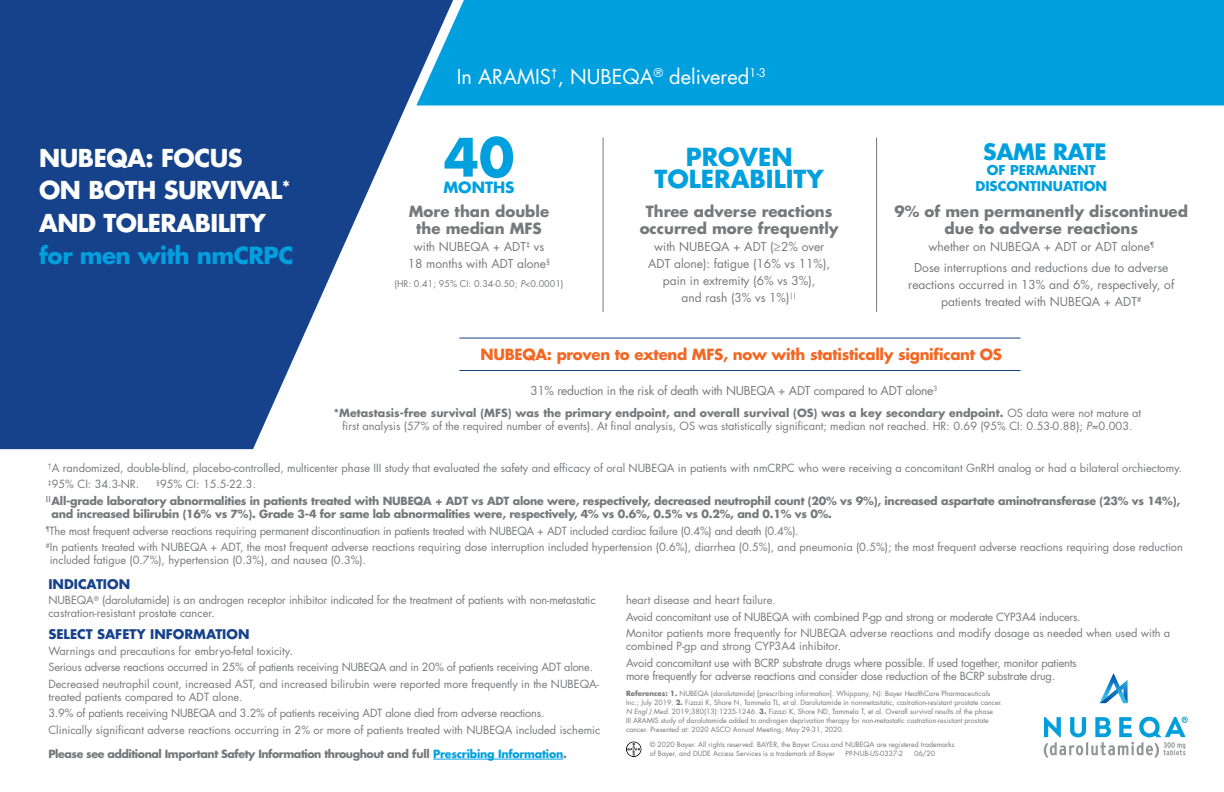
<style>
.page{position:relative;width:1224px;height:792px;background:#fff}
.page>*{position:absolute;margin:0;border:0;box-sizing:border-box;transform-origin:0 0}
.t1{font:700 51.5px "Futura Std";color:#00a0df}
.t2{font:700 24.2px/22px "Futura Std";color:#00a0df;text-align:center}
.t3{font:700 24px/32.8px "Futura Std";letter-spacing:-.02em;color:#fff}
.t4{font:700 23px "Futura Std";letter-spacing:-.02em;color:#00a0df}
.t5{font:700 22px "Futura Std";letter-spacing:-.02em;color:#00a0df}
.t6{font:20px "Futura Std";color:#fff}
.t7{font:700 15.1px "Futura Std";color:#00a0df}
.t8{font:700 15px/17px "Futura Std";color:#77787b;text-align:center}
.t9{font:700 15px "Futura Std";letter-spacing:-.02em;color:#f26723}
.t10{font:700 13.2px/15.4px "Futura Std";color:#00a0df;text-align:center}
.t11{font:700 13px "Futura Std";color:#15428a}
.t12{font:12px/17px "Futura Std";color:#77787b;text-align:center}
.t13{font:12px "Futura Std";letter-spacing:-.02em;color:#77787b}
.t14{font:11px/16.6px "Futura Std";color:#77787b}
.t15{font:11px/16.6px "Futura Std";letter-spacing:-.02em;color:#77787b}
.t16{font:700 11px/16.6px "Futura Std";letter-spacing:-.02em;color:#77787b}
.t17{font:700 11px "Futura Std";letter-spacing:-.04em;color:#77787b}
.t18{font:9px "Futura Std";color:#77787b}
.t19{font:7px/9px "Futura Std";color:#77787b}
.s1{font-weight:700}
.s2{font-style:italic}
.s3{font-weight:400}
.s4{color:#00a0df}
</style>
<div class="page">
<svg style="left:1044px;top:717px;width:144px;height:41px"></svg>
<svg style="left:1100px;top:673px;width:28px;height:30px"></svg>
<svg style="left:626px;top:742px;width:15px;height:15px"></svg>
<hr style="left:603px;top:137px;width:1px;height:175px;background:#77787b">
<hr style="left:876px;top:137px;width:1px;height:175px;background:#77787b">
<hr style="left:459px;top:338px;width:562px;height:1px;background:#15428a">
<hr style="left:459px;top:370px;width:562px;height:1px;background:#15428a">
<hr style="left:433px;top:759px;width:130px;height:1px;background:#00a0df">
<div style="left:453px;top:0;width:771px;height:105px;background:#00a0df"></div>
<svg style="left:0;top:0;width:453px;height:449px;fill:#15428a"></svg>
<h3 class="t3" style="left:39px;top:141px;width:253px">NUBEQA: FOCUS<br>ON BOTH SURVIVAL<sup>*<br></sup>AND TOLERABILITY</h3>
<h3 class="t4" style="left:39px;top:240px;width:256px">for men with nmCRPC</h3>
<h3 class="t6" style="left:457px;top:64px;width:311px">In ARAMIS<sup>†</sup>, NUBEQA<sup>®</sup> delivered<sup>1-3</sup></h3>
<h1 class="t1" style="left:444px;top:123px;width:72px">40</h1>
<h2 class="t2" style="left:655px;top:145px;width:171px">PROVEN<br>TOLERABILITY</h2>
<h3 class="t5" style="left:983px;top:137px;width:125px">SAME RATE</h3>
<p class="t10" style="left:975px;top:163px;width:133px">OF PERMANENT<br>DISCONTINUATION</p>
<h3 class="t8" style="left:895px;top:203px;width:295px">9% of men permanently discontinued due to adverse reactions</h3>
<p class="t12" style="left:914px;top:236px;width:256px;line-height:21.5px">whether on NUBEQA + ADT or ADT alone<sup>¶<br></sup>Dose interruptions and reductions due to adverse</p>
<p class="t12" style="left:908px;top:277px;width:267px">reactions occurred in 13% and 6%, respectively, of patients treated with NUBEQA + ADT<sup>#</sup></p>
<h3 class="t9" style="left:480px;top:344px;width:523px">NUBEQA: proven to extend MFS, now with statistically significant OS</h3>
<p class="t13" style="left:530px;top:383px;width:409px">31% reduction in the risk of death with NUBEQA + ADT compared to ADT alone<sup>3</sup></p>
<p class="t14" style="left:334px;top:407px;width:809px;line-height:13px;text-align:center"><span class="s1">*Metastasis-free survival (MFS) was the primary endpoint, and overall survival (OS) was a key secondary endpoint.</span> OS data were not mature at first analysis (57% of the required number of events). At final analysis, OS was statistically significant; median not reached. HR: 0.69 (95% CI: 0.53-0.88); <span class="s2">P</span>=0.003.</p>
<h3 class="t7" style="left:443px;top:177px;width:73px">MONTHS</h3>
<h3 class="t8" style="left:409px;top:203px;width:142px">More than double the median MFS</h3>
<p class="t12" style="left:408px;top:238px;width:144px">with NUBEQA + ADT<sup>‡</sup> vs<br>18 months with ADT alone<sup>§</sup></p>
<p class="t18" style="left:395px;top:278px;width:170px">(HR: 0.41; 95% CI: 0.34-0.50; <span class="s2">P</span>&lt;0.0001)</p>
<h3 class="t8" style="left:640px;top:203px;width:200px">Three adverse reactions occurred more frequently</h3>
<p class="t12" style="left:648px;top:238px;width:183px">with NUBEQA + ADT (≥2% over<br>ADT alone): fatigue (16% vs 11%), pain in extremity (6% vs 3%),<br>and rash (3% vs 1%)<sup>||</sup></p>
<p class="t14" style="left:48px;top:460px;width:1136px"><sup>†</sup>A randomized, double-blind, placebo-controlled, multicenter phase III study that evaluated the safety and efficacy of oral NUBEQA in patients with nmCRPC who were receiving a concomitant GnRH analog or had a bilateral orchiectomy. <sup>‡</sup>95% CI: 34.3-NR.</p>
<p class="t16" style="left:45px;top:476px;width:1137px;text-indent:111px"><sup>§</sup><span class="s3">95% CI: 15.5-22.3.<br></span><sup>||</sup>All-grade laboratory abnormalities in patients treated with NUBEQA + ADT vs ADT alone were, respectively, decreased neutrophil count (20% vs 9%), increased aspartate aminotransferase (23% vs 14%),</p>
<p class="t14" style="left:46px;top:506px;width:1139px;text-indent:6px"><span class="s1">and increased bilirubin (16% vs 7%). Grade 3-4 for same lab abnormalities were, respectively, 4% vs 0.6%, 0.5% vs 0.2%, and 0.1% vs 0%.<br></span><sup>¶</sup>The most frequent adverse reactions requiring permanent discontinuation in patients treated with NUBEQA + ADT included cardiac failure (0.4%) and death (0.4%).<br><sup>#</sup>In patients treated with NUBEQA + ADT, the most frequent adverse reactions requiring dose interruption included hypertension (0.6%), diarrhea (0.5%), and pneumonia (0.5%); the most frequent adverse reactions requiring dose reduction</p>
<p class="t14" style="left:50px;top:552px;width:318px">included fatigue (0.7%), hypertension (0.3%), and nausea (0.3%).</p>
<p class="t11" style="left:48px;top:576px;width:83px">INDICATION</p>
<p class="t14" style="left:48px;top:594px;width:549px;line-height:13px">NUBEQA<sup>®</sup> (darolutamide) is an androgen receptor inhibitor indicated for the treatment of patients with non-metastatic castration-resistant prostate cancer.</p>
<p class="t11" style="left:48px;top:626px;width:203px">SELECT SAFETY INFORMATION</p>
<p class="t14" style="left:48px;top:642px;width:552px">Warnings and precautions for embryo-fetal toxicity.<br>Serious adverse reactions occurred in 25% of patients receiving NUBEQA and in 20% of patients receiving ADT alone.<br>Decreased neutrophil count, increased AST, and increased bilirubin were reported more frequently in the NUBEQA-</p>
<p class="t14" style="left:48px;top:689px;width:553px">treated patients compared to ADT alone.<br>3.9% of patients receiving NUBEQA and 3.2% of patients receiving ADT alone died from adverse reactions.<br>Clinically significant adverse reactions occurring in 2% or more of patients treated with NUBEQA included ischemic</p>
<p class="t17" style="left:48px;top:747px;width:520px">Please see additional Important Safety Information throughout and full <span class="s4">Prescribing Information</span>.</p>
<p class="t14" style="left:626px;top:592px;width:546px">heart disease and heart failure.<br>Avoid concomitant use of NUBEQA with combined P-gp and strong or moderate CYP3A4 inducers.<br>Monitor patients more frequently for NUBEQA adverse reactions and modify dosage as needed when used with a</p>
<p class="t15" style="left:626px;top:638px;width:452px">combined P-gp and strong CYP3A4 inhibitor.<br>Avoid concomitant use with BCRP substrate drugs where possible. If used together, monitor patients</p>
<p class="t15" style="left:626px;top:668px;width:431px">more frequently for adverse reactions and consider dose reduction of the BCRP substrate drug.</p>
<p class="t19" style="left:626px;top:689px;width:378px"><span class="s1">References: 1.</span> NUBEQA (darolutamide) [prescribing information]. Whippany, NJ: Bayer HealthCare Pharmaceuticals Inc.; July 2019. <span class="s1">2.</span> Fizazi K, Shore N, Tammela TL, et al. Darolutamide in nonmetastatic, castration-resistant prostate cancer.<br><span class="s2">N Engl J Med</span>. 2019;380(13):1235-1246. <span class="s1">3.</span> Fizazi K, Shore ND, Tammela T, et al. Overall survival results of the phase<br>III ARAMIS study of darolutamide added to androgen deprivation therapy for non-metastatic castration-resistant prostate cancer. Presented at: 2020 ASCO Annual Meeting; May 29-31, 2020.</p>
<p class="t19" style="left:650px;top:740px;width:306px">© 2020 Bayer. All rights reserved. BAYER, the Bayer Cross and NUBEQA are registered trademarks of Bayer, and DUDE Access Services is a trademark of Bayer</p>
<p class="t19" style="left:846px;top:749px;width:59px">PP-NUB-US-0337-2</p>
<p class="t19" style="left:914px;top:749px;width:23px">06/20</p>
</div>
